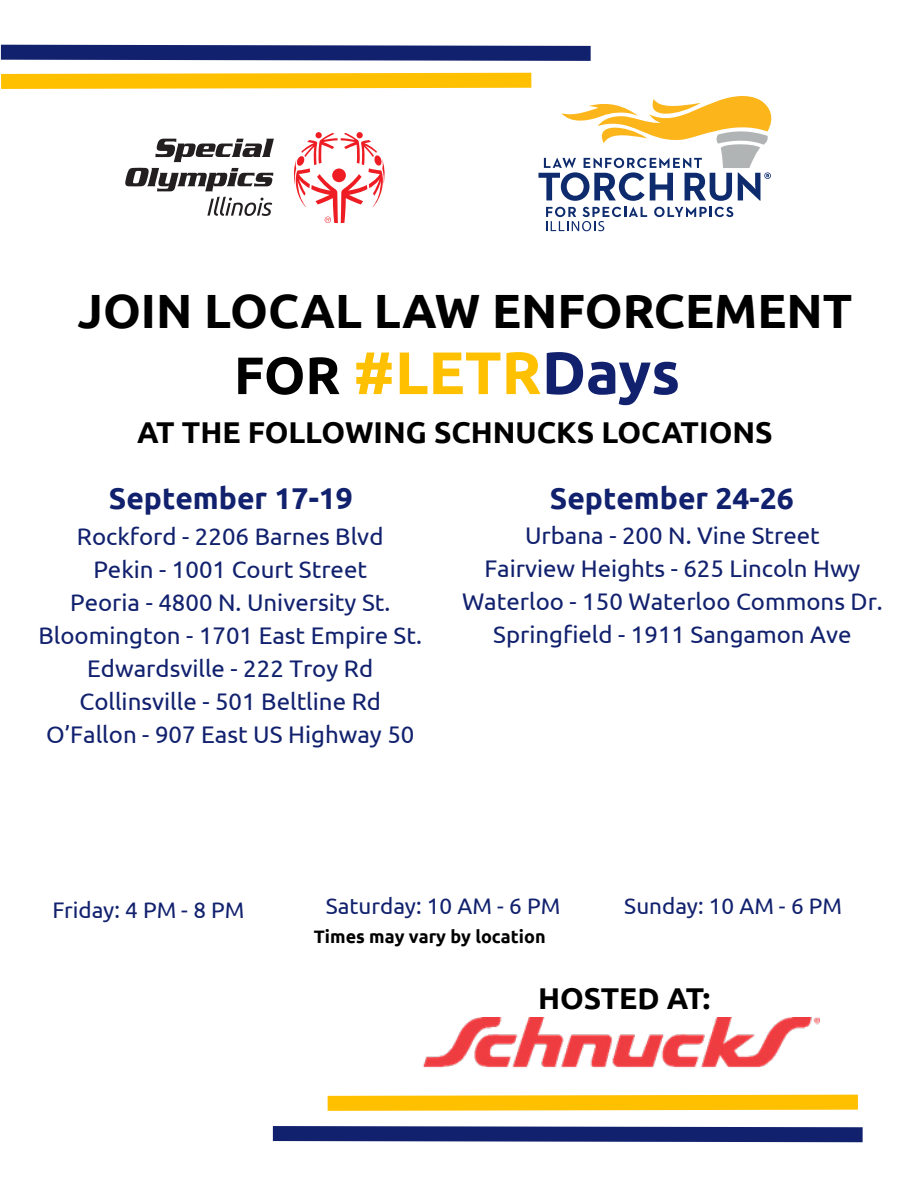
<style>
.page{position:relative;width:918px;height:1188px;background:#fff}
.page>*{position:absolute;margin:0;border:0;box-sizing:border-box;transform-origin:0 0}
.t1{font:700 60px "Ubuntu";color:#ffc000}
.t2{font:700 48px "Ubuntu";color:#000}
.t3{font:700 30px "Ubuntu";color:#000}
.t4{font:700 30px "Ubuntu";color:#11216e}
.t5{font:24px/33px "Ubuntu";color:#11216e;text-align:center}
.t6{font:22.5px "Ubuntu";color:#11216e}
.t7{font:700 18px "Ubuntu";color:#000}
.s1{font-size:52.5px;color:#000}
.s2{color:#11216e}
</style>
<div class="page">
<svg style="left:272px;top:1094px;width:591px;height:49px"></svg>
<img style="left:420px;top:1018px;width:400px;height:79px">
<svg style="left:0;top:44px;width:771px;height:187px"></svg>
<h2 class="t2" style="left:78px;top:282px;width:776px">JOIN LOCAL LAW ENFORCEMENT</h2>
<h1 class="t1" style="left:234px;top:336px;width:448px"><span class="s1">FOR</span> #LETR<span class="s2">Days</span></h1>
<p class="t3" style="left:137px;top:414px;width:637px">AT THE FOLLOWING SCHNUCKS LOCATIONS</p>
<p class="t4" style="left:109px;top:480px;width:246px">September 17-19</p>
<p class="t4" style="left:550px;top:480px;width:246px">September 24-26</p>
<p class="t5" style="left:462px;top:518px;width:422px">Urbana - 200 N. Vine Street<br>Fairview Heights - 625 Lincoln Hwy<br>Waterloo - 150 Waterloo Commons Dr.<br>Springfield - 1911 Sangamon Ave</p>
<p class="t5" style="left:38px;top:519px;width:385px">Rockford - 2206 Barnes Blvd<br>Pekin - 1001 Court Street<br>Peoria - 4800 N. University St.<br>Bloomington - 1701 East Empire St.<br>Edwardsville - 222 Troy Rd<br>Collinsville - 501 Beltline Rd<br>O’Fallon - 907 East US Highway 50</p>
<p class="t6" style="left:53px;top:896px;width:193px">Friday: 4 PM - 8 PM</p>
<p class="t6" style="left:326px;top:893px;width:236px">Saturday: 10 AM - 6 PM</p>
<p class="t6" style="left:624px;top:893px;width:219px">Sunday: 10 AM - 6 PM</p>
<p class="t7" style="left:314px;top:926px;width:233px">Times may vary by location</p>
<p class="t3" style="left:538px;top:981px;width:173px">HOSTED AT:</p>
</div>
